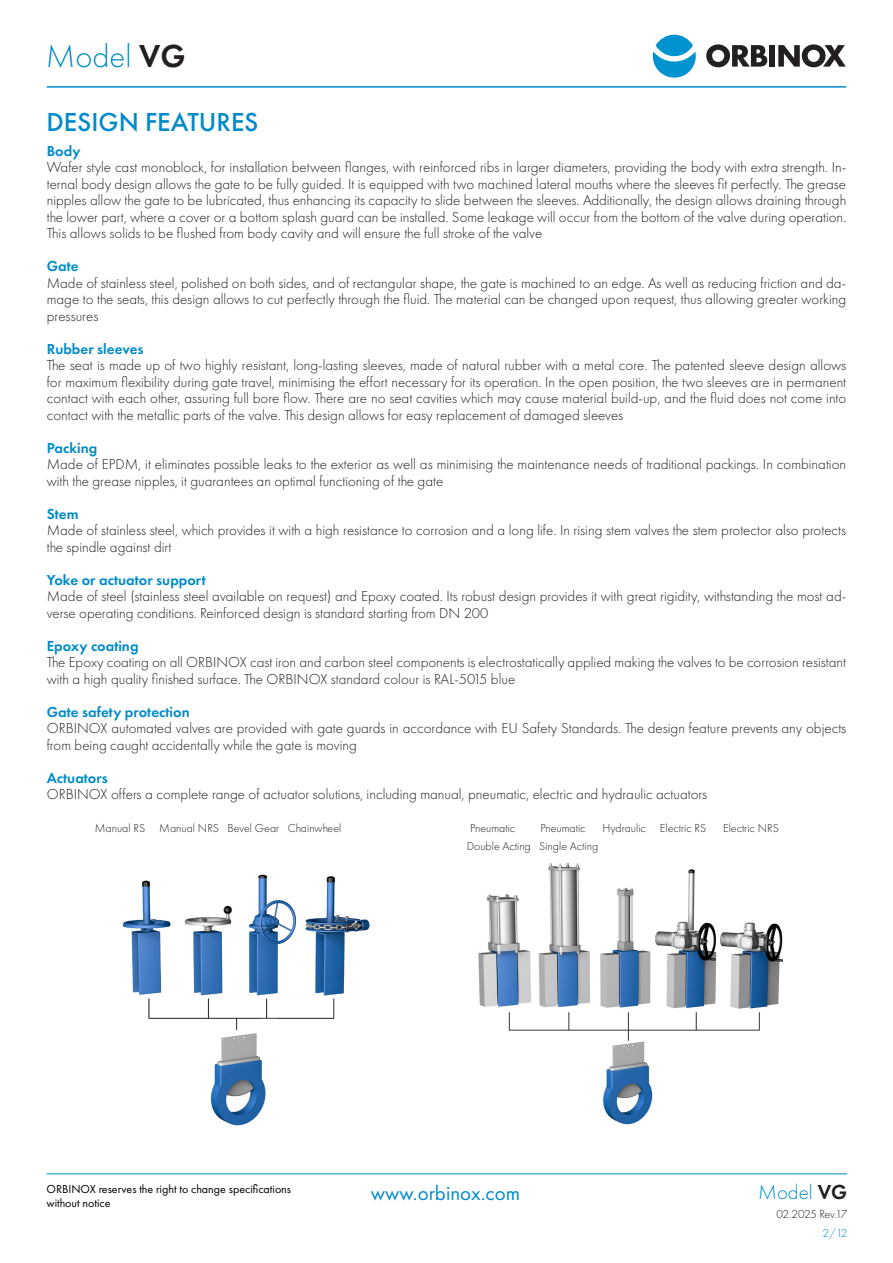
<style>
.page{position:relative;width:893px;height:1263px;background:#fff}
.page>*{position:absolute;margin:0;border:0;box-sizing:border-box;transform-origin:0 0}
.Modelo{font:300 33px "Futura PT";color:#008ac8}
.títulos_n1{font:500 27px "Futura PT";color:#008ac8}
.t1{font:21px "Futura PT";color:#008ac8}
.Modelo_folio{font:300 21px "Futura PT";color:#008ac8}
.cuerpo{font:300 15px/16.5px "Futura PT";color:#231f20}
.sub-titulos{font:600 15px "Futura PT";color:#008ac8}
.pie{font:300 12px "Futura PT";color:#231f20}
.base{font:12px "Futura PT";color:#000}
.base-2{font:300 12px "Futura PT";letter-spacing:-.04em;color:#231f20}
.base-3{font:300 12px "Futura PT";color:#008ac8}
.s1{font-weight:600;color:#231f20}
</style>
<div class="page">
<hr style="left:47px;top:1173px;width:800px;height:1px;background:#008ac8">
<hr style="left:47px;top:86px;width:799px;height:2px;background:#008ac8">
<div style="left:656px;top:35px;width:37px;height:21px;background:#0093d0;border-radius:50%"></div>
<svg style="left:653px;top:51px;width:43px;height:27px"></svg>
<svg style="left:706px;top:44px;width:61px;height:23px"></svg>
<div style="left:770px;top:45px;width:5px;height:22px;background:#231f20"></div>
<svg style="left:778px;top:44px;width:68px;height:23px"></svg>
<img style="left:478px;top:863px;width:305px;height:262px">
<img style="left:122px;top:874px;width:248px;height:252px">
<p class="Modelo" style="left:46px;top:37px;width:141px">Model <span class="s1">VG</span></p>
<p class="títulos_n1" style="left:47px;top:106px;width:213px">DESIGN FEATURES</p>
<p class="sub-titulos" style="left:47px;top:141px;width:35px">Body</p>
<p class="cuerpo" style="left:47px;top:159px;width:801px;text-align:justify">Wafer style cast monoblock, for installation between flanges, with reinforced ribs in larger diameters, providing the body with extra strength. In&shy;ternal body design allows the gate to be fully guided. It is equipped with two machined lateral mouths where the sleeves fit perfectly. The grease nipples allow the gate to be lubricated, thus enhancing its capacity to slide between the sleeves. Additionally, the design allows draining through the lower part, where a cover or a bottom splash guard can be installed. Some leakage will occur from the bottom of the valve during operation.<br>This allows solids to be flushed from body cavity and will ensure the full stroke of the valve</p>
<p class="sub-titulos" style="left:47px;top:257px;width:33px">Gate</p>
<p class="cuerpo" style="left:47px;top:275px;width:801px;text-align:justify">Made of stainless steel, polished on both sides, and of rectangular shape, the gate is machined to an edge. As well as reducing friction and da&shy;mage to the seats, this design allows to cut perfectly through the fluid. The material can be changed upon request, thus allowing greater working pressures</p>
<p class="sub-titulos" style="left:47px;top:339px;width:98px">Rubber sleeves</p>
<p class="cuerpo" style="left:47px;top:357px;width:801px;text-align:justify">The seat is made up of two highly resistant, long-lasting sleeves, made of natural rubber with a metal core. The patented sleeve design allows for maximum flexibility during gate travel, minimising the effort necessary for its operation. In the open position, the two sleeves are in permanent contact with each other, assuring full bore flow. There are no seat cavities which may cause material build-up, and the fluid does not come into contact with the metallic parts of the valve. This design allows for easy replacement of damaged sleeves</p>
<p class="sub-titulos" style="left:47px;top:438px;width:52px">Packing</p>
<p class="cuerpo" style="left:47px;top:456px;width:801px">Made of EPDM, it eliminates possible leaks to the exterior as well as minimising the maintenance needs of traditional packings. In combination with the grease nipples, it guarantees an optimal functioning of the gate</p>
<p class="sub-titulos" style="left:47px;top:504px;width:33px">Stem</p>
<p class="cuerpo" style="left:47px;top:522px;width:801px">Made of stainless steel, which provides it with a high resistance to corrosion and a long life. In rising stem valves the stem protector also protects the spindle against dirt</p>
<p class="sub-titulos" style="left:47px;top:570px;width:161px">Yoke or actuator support</p>
<p class="cuerpo" style="left:47px;top:588px;width:801px">Made of steel (stainless steel available on request) and Epoxy coated. Its robust design provides it with great rigidity, withstanding the most ad&shy;verse operating conditions. Reinforced design is standard starting from DN 200</p>
<p class="sub-titulos" style="left:47px;top:636px;width:93px">Epoxy coating</p>
<p class="cuerpo" style="left:47px;top:654px;width:801px">The Epoxy coating on all ORBINOX cast iron and carbon steel components is electrostatically applied making the valves to be corrosion resistant with a high quality finished surface. The ORBINOX standard colour is RAL-5015 blue</p>
<p class="sub-titulos" style="left:47px;top:702px;width:144px">Gate safety protection</p>
<p class="cuerpo" style="left:47px;top:720px;width:801px">ORBINOX automated valves are provided with gate guards in accordance with EU Safety Standards. The design feature prevents any objects from being caught accidentally while the gate is moving</p>
<p class="sub-titulos" style="left:47px;top:768px;width:63px">Actuators</p>
<p class="cuerpo" style="left:47px;top:786px;width:662px">ORBINOX offers a complete range of actuator solutions, including manual, pneumatic, electric and hydraulic actuators</p>
<p class="pie" style="left:95px;top:821px;width:248px">Manual RS Manual NRS Bevel Gear Chainwheel</p>
<p class="pie" style="left:470px;top:821px;width:47px">Pneumatic</p>
<p class="pie" style="left:540px;top:821px;width:47px">Pneumatic</p>
<p class="pie" style="left:602px;top:821px;width:105px">Hydraulic Electric RS</p>
<p class="pie" style="left:723px;top:821px;width:57px">Electric NRS</p>
<p class="pie" style="left:467px;top:839px;width:133px">Double Acting Single Acting</p>
<p class="base" style="left:47px;top:1182px;width:246px">ORBINOX reserves the right to change specifications</p>
<h3 class="t1" style="left:371px;top:1180px;width:151px">www.orbinox.com</h3>
<p class="base" style="left:47px;top:1196px;width:65px">without notice</p>
<p class="Modelo_folio" style="left:758px;top:1180px;width:91px">Model <span class="s1">VG</span></p>
<p class="base-2" style="left:776px;top:1207px;width:72px">02.2025 Rev.17</p>
<p class="base-3" style="left:823px;top:1226px;width:26px">2/12</p>
</div>
